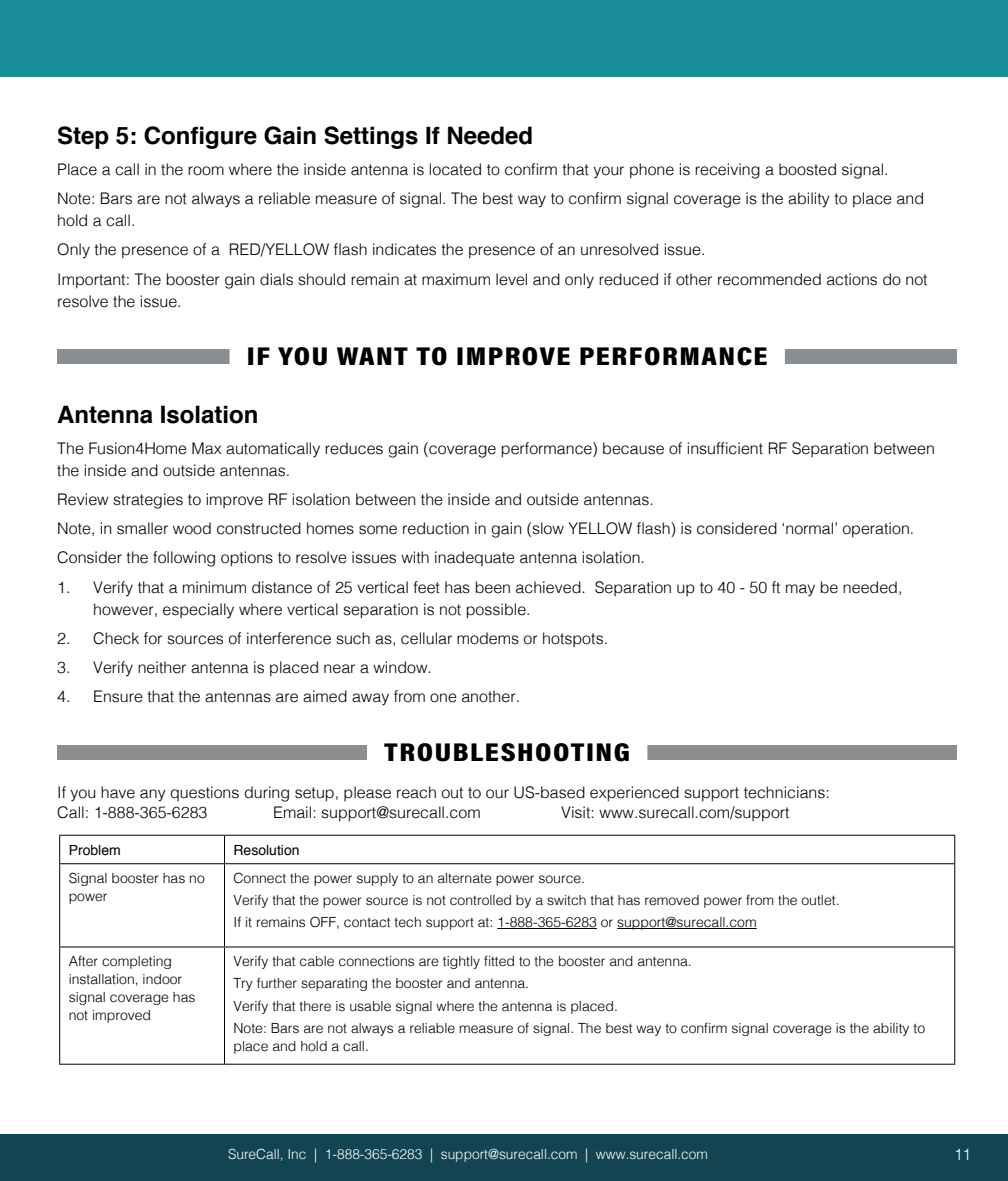
<style>
.page{position:relative;width:1008px;height:1181px;background:#fff}
.page>*{position:absolute;margin:0;border:0;box-sizing:border-box;transform-origin:0 0}
.Main_section_heading{font:900 26px "Acumin Pro Cond";letter-spacing:.05em;color:#000;scale:1.2 1}
.section_heading{font:700 24px "Helvetica";color:#000}
.Body{font:300 16px/22px "Helvetica";color:#000}
.t1{font:300 16px "Helvetica";color:#fff}
.table_body{font:300 14px/18px "Helvetica";color:#000}
.t2{font:300 14px "Helvetica";color:#fff}
.table_body-2{font:14px "Helvetica";color:#000}
</style>
<div class="page">
<div style="left:0;top:1135px;width:1008px;height:46px;background:#134452"></div>
<div style="left:0;top:0;width:1008px;height:77px;background:#198e99"></div>
<div style="left:57px;top:349px;width:900px;height:15px;background:#8b8e90"></div>
<div style="left:230px;top:338px;width:555px;height:38px;background:#fff"></div>
<div style="left:57px;top:745px;width:900px;height:15px;background:#8b8e90"></div>
<div style="left:367px;top:733px;width:280px;height:38px;background:#fff"></div>
<svg style="left:60px;top:864px;width:894px;height:82px"></svg>
<svg style="left:60px;top:947px;width:894px;height:117px"></svg>
<hr style="left:59px;top:835px;width:166px;height:1px;background:#000">
<svg style="left:59px;top:836px;width:1px;height:27px"></svg>
<hr style="left:225px;top:835px;width:730px;height:1px;background:#000">
<svg style="left:224px;top:836px;width:1px;height:27px"></svg>
<svg style="left:954px;top:836px;width:1px;height:27px"></svg>
<hr style="left:59px;top:863px;width:166px;height:1px;background:#000">
<hr style="left:59px;top:864px;width:1px;height:82px;background:#000">
<hr style="left:225px;top:863px;width:730px;height:1px;background:#000">
<hr style="left:224px;top:864px;width:1px;height:82px;background:#000">
<hr style="left:954px;top:864px;width:1px;height:82px;background:#000">
<hr style="left:59px;top:946px;width:166px;height:1px;background:#000">
<hr style="left:59px;top:947px;width:1px;height:117px;background:#000">
<hr style="left:225px;top:946px;width:730px;height:1px;background:#000">
<hr style="left:224px;top:947px;width:1px;height:117px;background:#000">
<hr style="left:954px;top:947px;width:1px;height:117px;background:#000">
<hr style="left:59px;top:1064px;width:166px;height:1px;background:#000">
<hr style="left:225px;top:1064px;width:730px;height:1px;background:#000">
<hr style="left:497px;top:928px;width:100px;height:1px;background:#000">
<hr style="left:617px;top:928px;width:140px;height:1px;background:#000">
<p class="section_heading" style="left:57px;top:116px;width:478px">Step 5: Configure Gain Settings If Needed</p>
<p class="Body" style="left:57px;top:157px;width:833px">Place a call in the room where the inside antenna is located to confirm that your phone is receiving a boosted signal.</p>
<p class="Body" style="left:57px;top:186px;width:868px">Note: Bars are not always a reliable measure of signal. The best way to confirm signal coverage is the ability to place and hold a call.</p>
<p class="Body" style="left:57px;top:238px;width:650px">Only the presence of a RED/YELLOW flash indicates the presence of an unresolved issue.</p>
<p class="Body" style="left:57px;top:267px;width:872px">Important: The booster gain dials should remain at maximum level and only reduced if other recommended actions do not resolve the issue.</p>
<h1 class="Main_section_heading" style="left:247px;top:339px;width:436px">IF YOU WANT TO IMPROVE PERFORMANCE</h1>
<p class="section_heading" style="left:57px;top:395px;width:203px">Antenna Isolation</p>
<p class="Body" style="left:57px;top:436px;width:879px">The Fusion4Home Max automatically reduces gain (coverage performance) because of insufficient RF Separation between the inside and outside antennas.</p>
<p class="Body" style="left:57px;top:487px;width:598px">Review strategies to improve RF isolation between the inside and outside antennas.</p>
<p class="Body" style="left:57px;top:516px;width:859px">Note, in smaller wood constructed homes some reduction in gain (slow YELLOW flash) is considered ‘normal’ operation.</p>
<p class="Body" style="left:57px;top:546px;width:589px">Consider the following options to resolve issues with inadequate antenna isolation.</p>
<p class="Body" style="left:93px;top:575px;width:811px;text-indent:-36px">1. Verify that a minimum distance of 25 vertical feet has been achieved. Separation up to 40 - 50 ft may be needed, however, especially where vertical separation is not possible.</p>
<p class="Body" style="left:57px;top:626px;width:552px">2. Check for sources of interference such as, cellular modems or hotspots.</p>
<p class="Body" style="left:57px;top:655px;width:376px">3. Verify neither antenna is placed near a window.</p>
<p class="Body" style="left:57px;top:684px;width:464px">4. Ensure that the antennas are aimed away from one another.</p>
<h1 class="Main_section_heading" style="left:384px;top:734px;width:206px">TROUBLESHOOTING</h1>
<p class="Body" style="left:57px;top:780px;width:774px">If you have any questions during setup, please reach out to our US-based experienced support technicians:</p>
<p class="Body" style="left:57px;top:800px;width:152px">Call: 1-888-365-6283</p>
<p class="Body" style="left:273px;top:800px;width:209px">Email: support@surecall.com</p>
<p class="Body" style="left:561px;top:800px;width:230px">Visit: www.surecall.com/support</p>
<p class="table_body-2" style="left:69px;top:839px;width:54px">Problem</p>
<p class="table_body-2" style="left:234px;top:839px;width:68px">Resolution</p>
<p class="table_body" style="left:69px;top:868px;width:138px">Signal booster has no power</p>
<p class="table_body" style="left:234px;top:868px;width:353px">Connect the power supply to an alternate power source.</p>
<p class="table_body" style="left:234px;top:890px;width:608px">Verify that the power source is not controlled by a switch that has removed power from the outlet.</p>
<p class="table_body" style="left:234px;top:912px;width:525px">If it remains OFF, contact tech support at: 1-888-365-6283 or support@surecall.com</p>
<p class="table_body" style="left:69px;top:951px;width:128px">After completing installation, indoor signal coverage has not improved</p>
<p class="table_body" style="left:234px;top:951px;width:460px">Verify that cable connections are tightly fitted to the booster and antenna.</p>
<p class="table_body" style="left:234px;top:973px;width:297px">Try further separating the booster and antenna.</p>
<p class="table_body" style="left:234px;top:996px;width:386px">Verify that there is usable signal where the antenna is placed.</p>
<p class="table_body" style="left:234px;top:1018px;width:693px">Note: Bars are not always a reliable measure of signal. The best way to confirm signal coverage is the ability to place and hold a call.</p>
<p class="t2" style="left:228px;top:1142px;width:481px">SureCall, Inc | 1-888-365-6283 | support@surecall.com | www.surecall.com</p>
<p class="t1" style="left:954px;top:1141px;width:19px">11</p>
</div>
